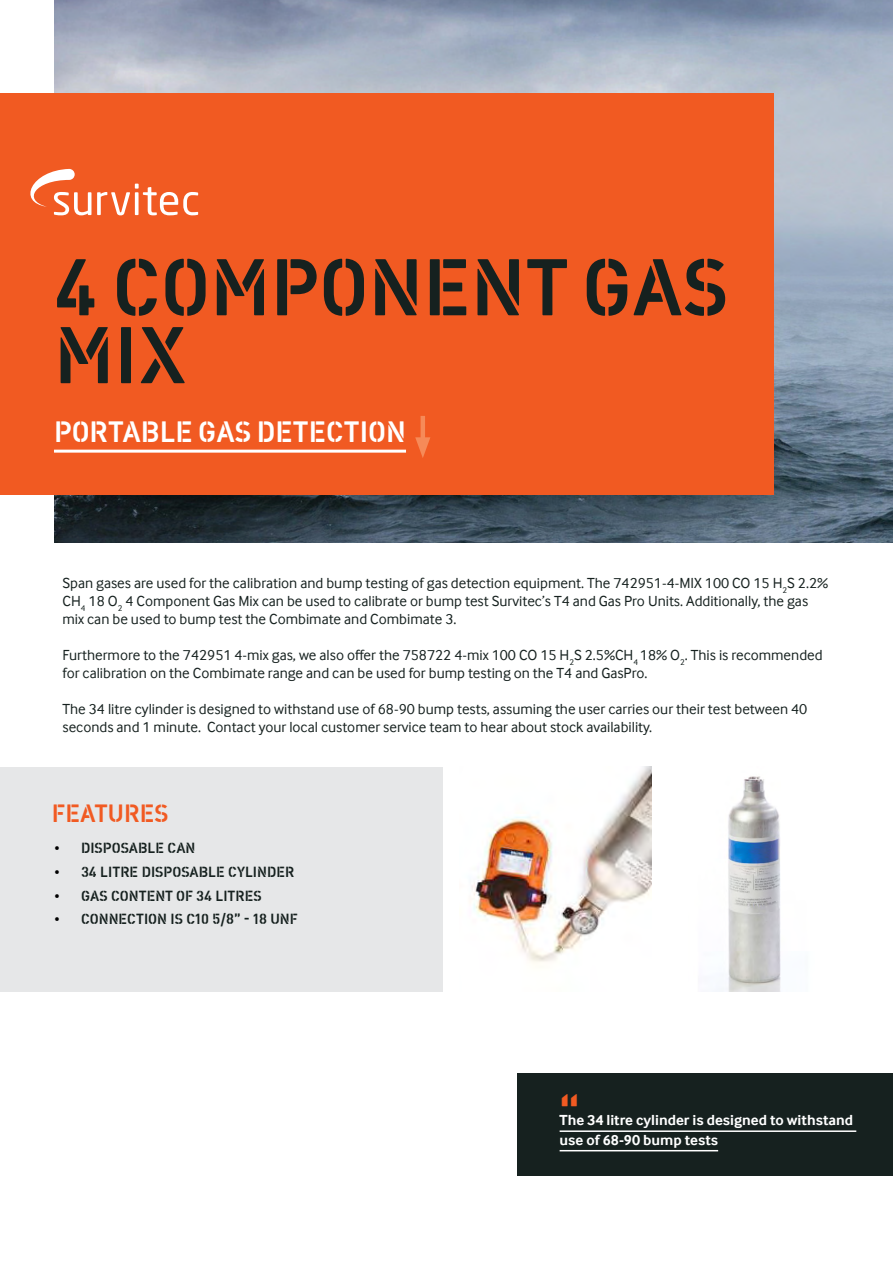
<style>
.page{position:relative;width:893px;height:1263px;background:#fff}
.page>*{position:absolute;margin:0;border:0;box-sizing:border-box;transform-origin:0 0}
.t1{font:82.5px/67.9px "Vtg Stencil DIN";color:#16211f}
.t2{font:48px "Vtg Stencil DIN";color:#f15a22}
.t3{font:30px "Vtg Stencil DIN";color:#fff}
.t4{font:25.5px "Vtg Stencil DIN";color:#f15a22}
.t5{font:15px/18px "Inter Face";color:#16211f}
.t6{font:15px "Vtg Stencil DIN";color:#16211f}
.t7{font:700 15px/19.5px "Inter Face";color:#fff}
.s1{color:#000}
</style>
<div class="page">
<img style="left:54px;top:0;width:839px;height:542px">
<div style="left:0;top:93px;width:774px;height:401px;background:#f15a22"></div>
<div style="left:0;top:767px;width:442px;height:225px;background:#e6e7e8"></div>
<hr style="left:54px;top:450px;width:352px;height:3px;background:#fff">
<hr style="left:421px;top:416px;width:4px;height:30px;background:#f68a58">
<svg style="left:415px;top:437px;width:15px;height:21px"></svg>
<svg style="left:97px;top:184px;width:101px;height:31px"></svg>
<svg style="left:30px;top:169px;width:61px;height:46px"></svg>
<img style="left:472px;top:767px;width:180px;height:197px">
<img style="left:715px;top:776px;width:66px;height:216px">
<div style="left:517px;top:1074px;width:376px;height:102px;background:#16211f"></div>
<hr style="left:560px;top:1130px;width:296px;height:2px;background:#fff">
<hr style="left:560px;top:1150px;width:158px;height:1px;background:#fff">
<h1 class="t1" style="left:54px;top:256px;width:676px">4 COMPONENT GAS<br>MIX</h1>
<h3 class="t3" style="left:54px;top:414px;width:353px">PORTABLE GAS DETECTION</h3>
<p class="t5" style="left:62px;top:574px;width:767px">Span gases are used for the calibration and bump testing of gas detection equipment. The 742951-4-MIX 100 CO 15 H<sub>2</sub>S 2.2%<br>CH<sub>4</sub> 18 O<sub>2</sub> 4 Component Gas Mix can be used to calibrate or bump test Survitec’s T4 and Gas Pro Units. Additionally, the gas mix can be used to bump test the Combimate and Combimate 3.</p>
<p class="t5" style="left:62px;top:646px;width:762px">Furthermore to the 742951 4-mix gas, we also offer the 758722 4-mix 100 CO 15 H<sub>2</sub>S 2.5%CH<sub>4</sub> 18% O<sub>2</sub>. This is recommended for calibration on the Combimate range and can be used for bump testing on the T4 and GasPro.</p>
<p class="t5" style="left:63px;top:700px;width:746px">The 34 litre cylinder is designed to withstand use of 68-90 bump tests, assuming the user carries our their test between 40 seconds and 1 minute. Contact your local customer service team to hear about stock availability.</p>
<h3 class="t4" style="left:52px;top:798px;width:118px">FEATURES</h3>
<p class="t6" style="left:54px;top:839px;width:143px"><span class="s1">•</span> DISPOSABLE CAN</p>
<p class="t6" style="left:54px;top:863px;width:242px"><span class="s1">•</span> 34 LITRE DISPOSABLE CYLINDER</p>
<p class="t6" style="left:54px;top:887px;width:209px"><span class="s1">•</span> GAS CONTENT OF 34 LITRES</p>
<p class="t6" style="left:54px;top:910px;width:245px"><span class="s1">•</span> CONNECTION IS C10 5/8” - 18 UNF</p>
<h2 class="t2" style="left:560px;top:1084px;width:22px">“</h2>
<p class="t7" style="left:560px;top:1110px;width:295px">The 34 litre cylinder is designed to withstand use of 68-90 bump tests</p>
</div>
